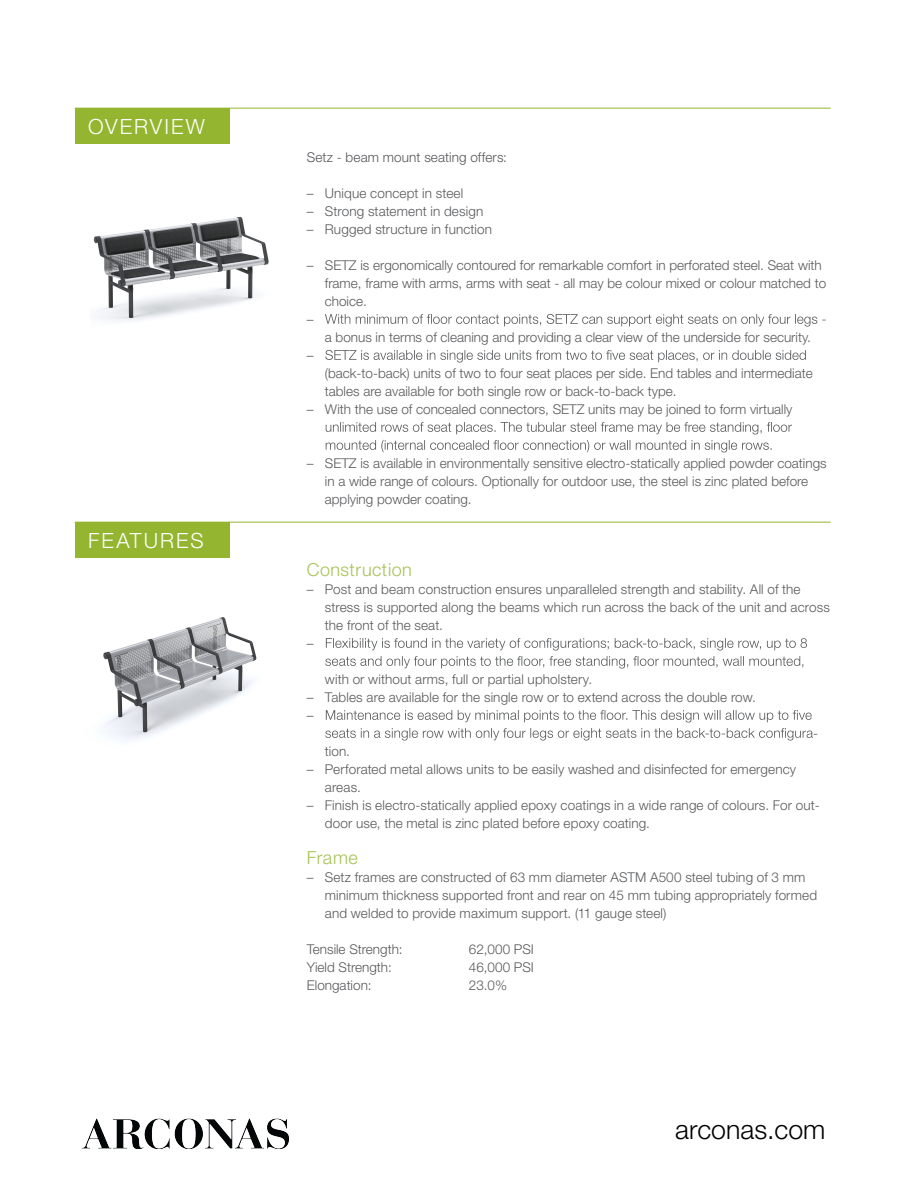
<style>
.page{position:relative;width:918px;height:1188px;background:#fff}
.page>*{position:absolute;margin:0;border:0;box-sizing:border-box;transform-origin:0 0}
.t1{font:300 26.7px "Helvetica Neue LT Std";color:#000}
.t2{font:300 21px "Helvetica Neue LT Std";letter-spacing:.095em;color:#fff}
.t3{font:300 18px "Helvetica Neue LT Std";letter-spacing:.025em;color:#a7c155}
.t4{font:300 13.5px/18px "Helvetica Neue LT Std";color:#58595b}
.t5{font:300 13.5px "Helvetica Neue LT Std";letter-spacing:.01em;color:#55565a}
</style>
<div class="page">
<svg style="left:325px;top:314px;width:501px;height:13px"></svg>
<svg style="left:325px;top:350px;width:481px;height:13px"></svg>
<svg style="left:326px;top:422px;width:466px;height:31px"></svg>
<svg style="left:325px;top:638px;width:482px;height:31px"></svg>
<svg style="left:325px;top:710px;width:488px;height:31px"></svg>
<div style="left:75px;top:108px;width:154px;height:36px;background:#94b52f"></div>
<div style="left:75px;top:523px;width:154px;height:35px;background:#94b52f"></div>
<hr style="left:75px;top:108px;width:756px;height:1px;background:#94b52f">
<hr style="left:75px;top:522px;width:756px;height:1px;background:#94b52f">
<img style="left:93px;top:216px;width:176px;height:105px">
<img style="left:103px;top:617px;width:154px;height:124px">
<img style="left:82px;top:1118px;width:207px;height:31px">
<h2 class="t2" style="left:88px;top:113px;width:118px">OVERVIEW</h2>
<h2 class="t2" style="left:88px;top:527px;width:117px">FEATURES</h2>
<p class="t5" style="left:307px;top:149px;width:202px">Setz - beam mount seating offers:</p>
<p class="t4" style="left:307px;top:184px;width:158px">– Unique concept in steel</p>
<p class="t4" style="left:307px;top:202px;width:178px">– Strong statement in design</p>
<p class="t4" style="left:307px;top:220px;width:187px">– Rugged structure in function</p>
<p class="t4" style="left:307px;top:256px;width:516px">– SETZ is ergonomically contoured for remarkable comfort in perforated steel. Seat with</p>
<p class="t4" style="left:325px;top:274px;width:503px">frame, frame with arms, arms with seat - all may be colour mixed or colour matched to</p>
<p class="t4" style="left:325px;top:292px;width:44px">choice.</p>
<p class="t4" style="left:307px;top:310px;width:8px">–</p>
<p class="t4" style="left:325px;top:328px;width:487px">a bonus in terms of cleaning and providing a clear view of the underside for security.</p>
<p class="t4" style="left:307px;top:346px;width:8px">–</p>
<p class="t4" style="left:325px;top:364px;width:489px">(back-to-back) units of two to four seat places per side. End tables and intermediate</p>
<p class="t4" style="left:325px;top:382px;width:353px">tables are available for both single row or back-to-back type.</p>
<p class="t4" style="left:307px;top:400px;width:487px">– With the use of concealed connectors, SETZ units may be joined to form virtually</p>
<p class="t4" style="left:325px;top:454px;width:503px;text-indent:-18px">– SETZ is available in environmentally sensitive electro-statically applied powder coatings in a wide range of colours. Optionally for outdoor use, the steel is zinc plated before applying powder coating.</p>
<h3 class="t3" style="left:307px;top:558px;width:106px">Construction</h3>
<p class="t4" style="left:307px;top:580px;width:495px">– Post and beam construction ensures unparalleled strength and stability. All of the</p>
<p class="t4" style="left:325px;top:598px;width:507px">stress is supported along the beams which run across the back of the unit and across</p>
<p class="t4" style="left:325px;top:616px;width:120px">the front of the seat.</p>
<p class="t4" style="left:307px;top:634px;width:8px">–</p>
<p class="t4" style="left:325px;top:670px;width:269px">with or without arms, full or partial upholstery.</p>
<p class="t4" style="left:307px;top:688px;width:450px">– Tables are available for the single row or to extend across the double row. –</p>
<p class="t4" style="left:813px;top:724px;width:6px">-</p>
<p class="t4" style="left:325px;top:742px;width:27px">tion.</p>
<p class="t4" style="left:325px;top:760px;width:473px;text-indent:-18px">– Perforated metal allows units to be easily washed and disinfected for emergency areas.</p>
<p class="t4" style="left:325px;top:796px;width:496px;text-indent:-18px">– Finish is electro-statically applied epoxy coatings in a wide range of colours. For out&shy;door use, the metal is zinc plated before epoxy coating.</p>
<h3 class="t3" style="left:307px;top:846px;width:53px">Frame</h3>
<p class="t4" style="left:325px;top:868px;width:494px;text-indent:-18px">– Setz frames are constructed of 63 mm diameter ASTM A500 steel tubing of 3 mm minimum thickness supported front and rear on 45 mm tubing appropriately formed and welded to provide maximum support. (11 gauge steel)</p>
<p class="t4" style="left:307px;top:940px;width:97px">Tensile Strength:</p>
<p class="t4" style="left:469px;top:940px;width:67px">62,000 PSI</p>
<p class="t4" style="left:307px;top:958px;width:86px">Yield Strength:</p>
<p class="t4" style="left:469px;top:958px;width:67px">46,000 PSI</p>
<p class="t4" style="left:307px;top:976px;width:66px">Elongation:</p>
<p class="t4" style="left:469px;top:976px;width:40px">23.0%</p>
<h1 class="t1" style="left:675px;top:1113px;width:152px">arconas.com</h1>
</div>
